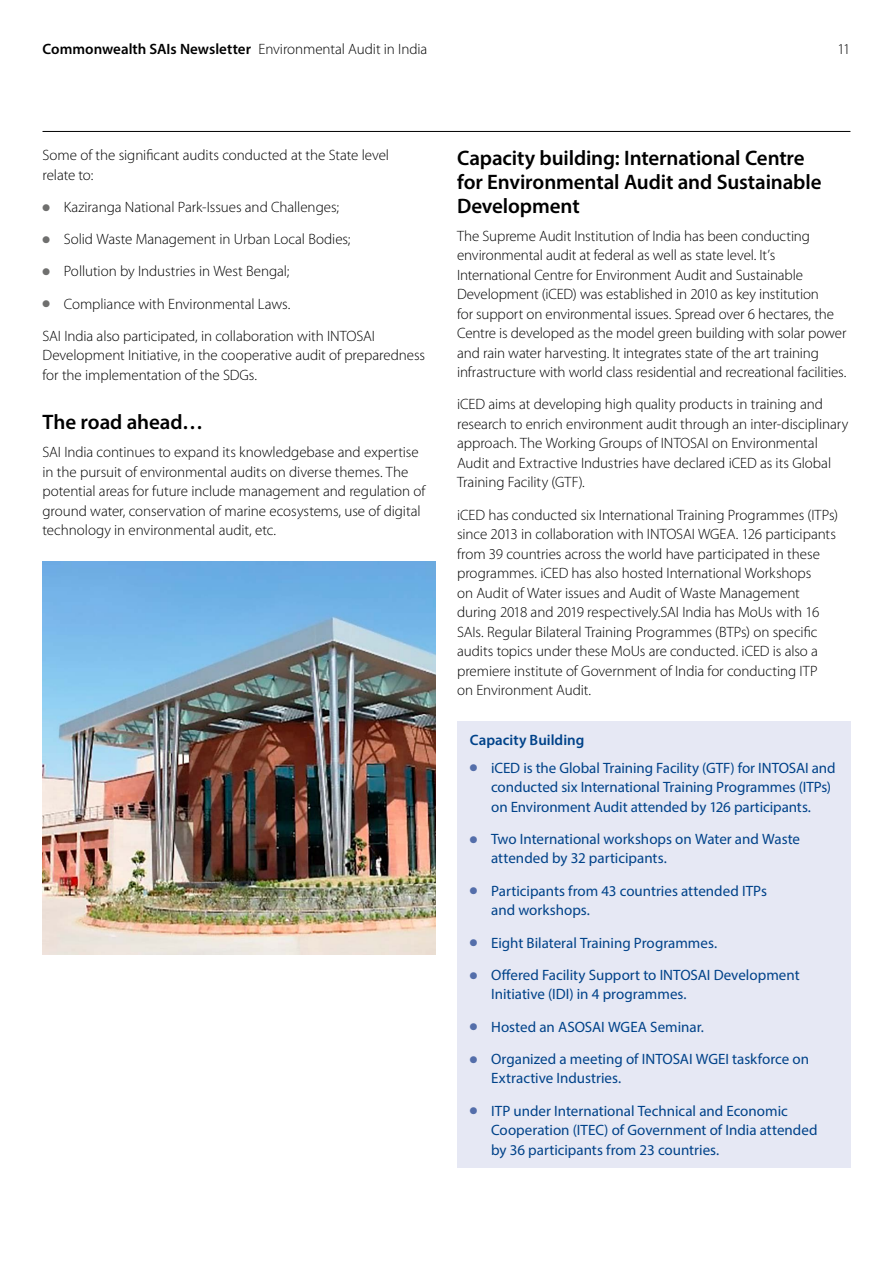
<style>
.page{position:relative;width:893px;height:1263px;background:#fff}
.page>*{position:absolute;margin:0;border:0;box-sizing:border-box;transform-origin:0 0}
.HEAD_2_14_16pt_75{font:600 21px/24px "Myriad Pro";letter-spacing:-.005em;color:#000}
.BC_10_13pt_45{font:300 15px/19.5px "Myriad Pro";letter-spacing:-.005em;color:#000}
.BC_9_12pt_45_BULLET{font:15px/19.5px "Myriad Pro";color:#004289}
.t1{font:600 15px "Myriad Pro";color:#000}
.HEAD_4_10_12_75{font:600 15px "Myriad Pro";color:#004289}
.s1{font-weight:300}
</style>
<div class="page">
<hr style="left:43px;top:131px;width:807px;height:1px;background:#000">
<img style="left:43px;top:561px;width:393px;height:394px">
<div style="left:457px;top:721px;width:393px;height:446px;background:#e6e8f4"></div>
<p class="t1" style="left:43px;top:39px;width:386px">Commonwealth SAIs Newsletter <span class="s1">Environmental Audit in India</span></p>
<p class="BC_10_13pt_45" style="left:837px;top:39px;width:14px">11</p>
<p class="BC_10_13pt_45" style="left:43px;top:146px;width:348px">Some of the significant audits conducted at the State level relate to:</p>
<p class="BC_10_13pt_45" style="left:64px;top:197px;width:277px">Kaziranga National Park-Issues and Challenges;</p>
<p class="BC_10_13pt_45" style="left:64px;top:230px;width:288px">Solid Waste Management in Urban Local Bodies;</p>
<p class="BC_10_13pt_45" style="left:64px;top:262px;width:227px">Pollution by Industries in West Bengal;</p>
<p class="BC_10_13pt_45" style="left:64px;top:294px;width:228px">Compliance with Environmental Laws.</p>
<p class="BC_10_13pt_45" style="left:43px;top:326px;width:384px">SAI India also participated, in collaboration with INTOSAI<br>Development Initiative, in the cooperative audit of preparedness for the implementation of the SDGs.</p>
<p class="HEAD_2_14_16pt_75" style="left:43px;top:410px;width:162px">The road ahead…</p>
<p class="BC_10_13pt_45" style="left:43px;top:443px;width:384px">SAI India continues to expand its knowledgebase and expertise in the pursuit of environmental audits on diverse themes. The potential areas for future include management and regulation of ground water, conservation of marine ecosystems, use of digital technology in environmental audit, etc.</p>
<p class="HEAD_2_14_16pt_75" style="left:457px;top:145px;width:366px">Capacity building: International Centre for Environmental Audit and Sustainable<br>Development</p>
<p class="BC_10_13pt_45" style="left:457px;top:226px;width:391px">The Supreme Audit Institution of India has been conducting environmental audit at federal as well as state level. It’s International Centre for Environment Audit and Sustainable Development (iCED) was established in 2010 as key institution<br>for support on environmental issues. Spread over 6 hectares, the Centre is developed as the model green building with solar power and rain water harvesting. It integrates state of the art training infrastructure with world class residential and recreational facilities.</p>
<p class="BC_10_13pt_45" style="left:457px;top:395px;width:393px">iCED aims at developing high quality products in training and research to enrich environment audit through an inter-disciplinary approach. The Working Groups of INTOSAI on Environmental Audit and Extractive Industries have declared iCED as its Global Training Facility (GTF).</p>
<p class="BC_10_13pt_45" style="left:457px;top:505px;width:382px">iCED has conducted six International Training Programmes (ITPs) since 2013 in collaboration with INTOSAI WGEA. 126 participants from 39 countries across the world have participated in these programmes. iCED has also hosted International Workshops<br>on Audit of Water issues and Audit of Waste Management during 2018 and 2019 respectively.SAI India has MoUs with 16<br>SAIs. Regular Bilateral Training Programmes (BTPs) on specific audits topics under these MoUs are conducted. iCED is also a premiere institute of Government of India for conducting ITP<br>on Environment Audit.</p>
<p class="HEAD_4_10_12_75" style="left:470px;top:730px;width:116px">Capacity Building</p>
<p class="BC_9_12pt_45_BULLET" style="left:491px;top:758px;width:346px">iCED is the Global Training Facility (GTF) for INTOSAI and conducted six International Training Programmes (ITPs) on Environment Audit attended by 126 participants.</p>
<p class="BC_9_12pt_45_BULLET" style="left:491px;top:829px;width:310px">Two International workshops on Water and Waste attended by 32 participants.</p>
<p class="BC_9_12pt_45_BULLET" style="left:491px;top:881px;width:277px">Participants from 43 countries attended ITPs and workshops.</p>
<p class="BC_9_12pt_45_BULLET" style="left:491px;top:932px;width:228px">Eight Bilateral Training Programmes.</p>
<p class="BC_9_12pt_45_BULLET" style="left:491px;top:965px;width:310px">Offered Facility Support to INTOSAI Development<br>Initiative (IDI) in 4 programmes.</p>
<p class="BC_9_12pt_45_BULLET" style="left:491px;top:1016px;width:214px">Hosted an ASOSAI WGEA Seminar.</p>
<p class="BC_9_12pt_45_BULLET" style="left:491px;top:1049px;width:319px">Organized a meeting of INTOSAI WGEI taskforce on<br>Extractive Industries.</p>
<p class="BC_9_12pt_45_BULLET" style="left:491px;top:1100px;width:328px">ITP under International Technical and Economic<br>Cooperation (ITEC) of Government of India attended by 36 participants from 23 countries.</p>
</div>
